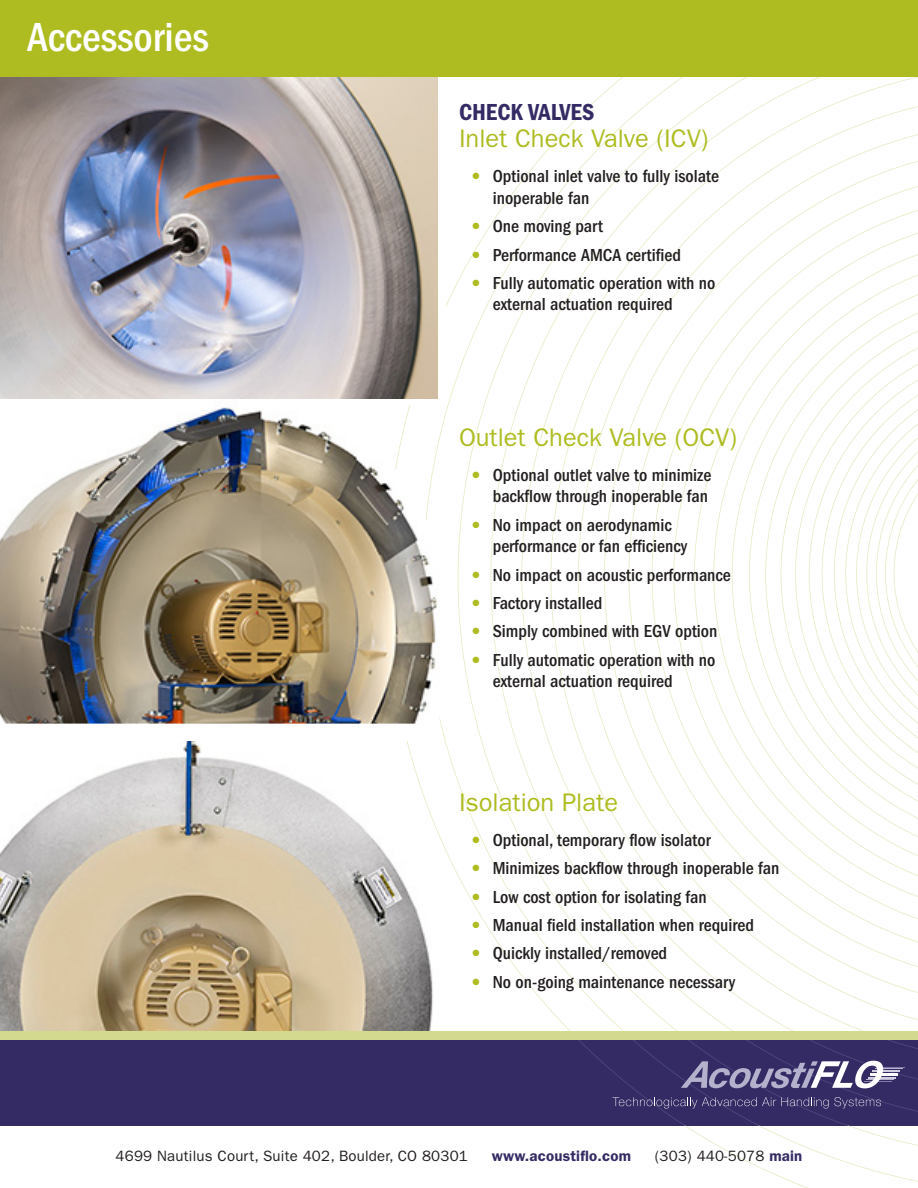
<style>
.page{position:relative;width:918px;height:1188px;background:#fff}
.page>*{position:absolute;margin:0;border:0;box-sizing:border-box;transform-origin:0 0}
.t1{font:500 condensed 42px "ITC Franklin Gothic Std";color:#fff}
.t2{font:25.5px "ITC Franklin Gothic Std";color:#aebc21}
.t3{font:24px "ITC Franklin Gothic Std Dm Cd";color:#342b65}
.t4{font:500 condensed 18px/21.6px "ITC Franklin Gothic Std";color:#231f20}
.t5{font:15px "ITC Franklin Gothic Std";letter-spacing:.015em;color:#231f20}
.t6{font:600 15px "ITC Franklin Gothic Std";letter-spacing:.015em;color:#342b65}
.s1{font-weight:600;color:#342b65}
</style>
<div class="page">
<div style="left:0;top:1040px;width:918px;height:86px;background:#342b65"></div>
<svg style="left:521px;top:77px;width:397px;height:955px"></svg>
<svg style="left:551px;top:103px;width:367px;height:929px"></svg>
<svg style="left:578px;top:131px;width:340px;height:893px"></svg>
<svg style="left:579px;top:1040px;width:339px;height:86px"></svg>
<img style="left:0;top:741px;width:440px;height:291px">
<img style="left:0;top:77px;width:438px;height:321px">
<img style="left:0;top:405px;width:440px;height:319px">
<div style="left:0;top:0;width:918px;height:77px;background:#aebc21"></div>
<div style="left:0;top:1032px;width:918px;height:8px;background:#d3d98f"></div>
<p class="t1" style="left:27px;top:14px;width:183px">Accessories</p>
<p class="t3" style="left:459px;top:98px;width:137px">CHECK VALVES</p>
<p class="t2" style="left:459px;top:124px;width:251px">Inlet Check Valve (ICV)</p>
<p class="t4" style="left:493px;top:166px;width:228px;text-indent:-20px"><sup>●</sup> Optional inlet valve to fully isolate inoperable fan</p>
<p class="t4" style="left:472px;top:216px;width:132px"><sup>●</sup> One moving part</p>
<p class="t4" style="left:472px;top:244px;width:210px"><sup>●</sup> Performance AMCA certified</p>
<p class="t4" style="left:493px;top:272px;width:224px;text-indent:-20px"><sup>●</sup> Fully automatic operation with no external actuation required</p>
<p class="t2" style="left:459px;top:422px;width:280px">Outlet Check Valve (OCV)</p>
<p class="t4" style="left:472px;top:464px;width:240px;text-align:right"><sup>●</sup> Optional outlet valve to minimize backflow through inoperable fan</p>
<p class="t4" style="left:493px;top:514px;width:196px;text-indent:-20px"><sup>●</sup> No impact on aerodynamic performance or fan efficiency</p>
<p class="t4" style="left:472px;top:564px;width:260px"><sup>●</sup> No impact on acoustic performance</p>
<p class="t4" style="left:472px;top:592px;width:131px"><sup>●</sup> Factory installed</p>
<p class="t4" style="left:472px;top:621px;width:246px"><sup>●</sup> Simply combined with EGV option</p>
<p class="t4" style="left:493px;top:649px;width:224px;text-indent:-20px"><sup>●</sup> Fully automatic operation with no external actuation required</p>
<p class="t2" style="left:459px;top:787px;width:161px">Isolation Plate</p>
<p class="t4" style="left:472px;top:829px;width:240px"><sup>●</sup> Optional, temporary flow isolator</p>
<p class="t4" style="left:472px;top:858px;width:308px"><sup>●</sup> Minimizes backflow through inoperable fan</p>
<p class="t4" style="left:472px;top:886px;width:236px"><sup>●</sup> Low cost option for isolating fan</p>
<p class="t4" style="left:472px;top:914px;width:283px"><sup>●</sup> Manual field installation when required</p>
<p class="t4" style="left:472px;top:943px;width:196px"><sup>●</sup> Quickly installed/removed</p>
<p class="t4" style="left:472px;top:971px;width:264px"><sup>●</sup> No on-going maintenance necessary</p>
<p class="t5" style="left:116px;top:1147px;width:354px">4699 Nautilus Court, Suite 402, Boulder, CO 80301</p>
<p class="t6" style="left:492px;top:1147px;width:141px">www.acoustiflo.com</p>
<p class="t5" style="left:655px;top:1147px;width:149px">(303) 440-5078 <span class="s1">main</span></p>
</div>
